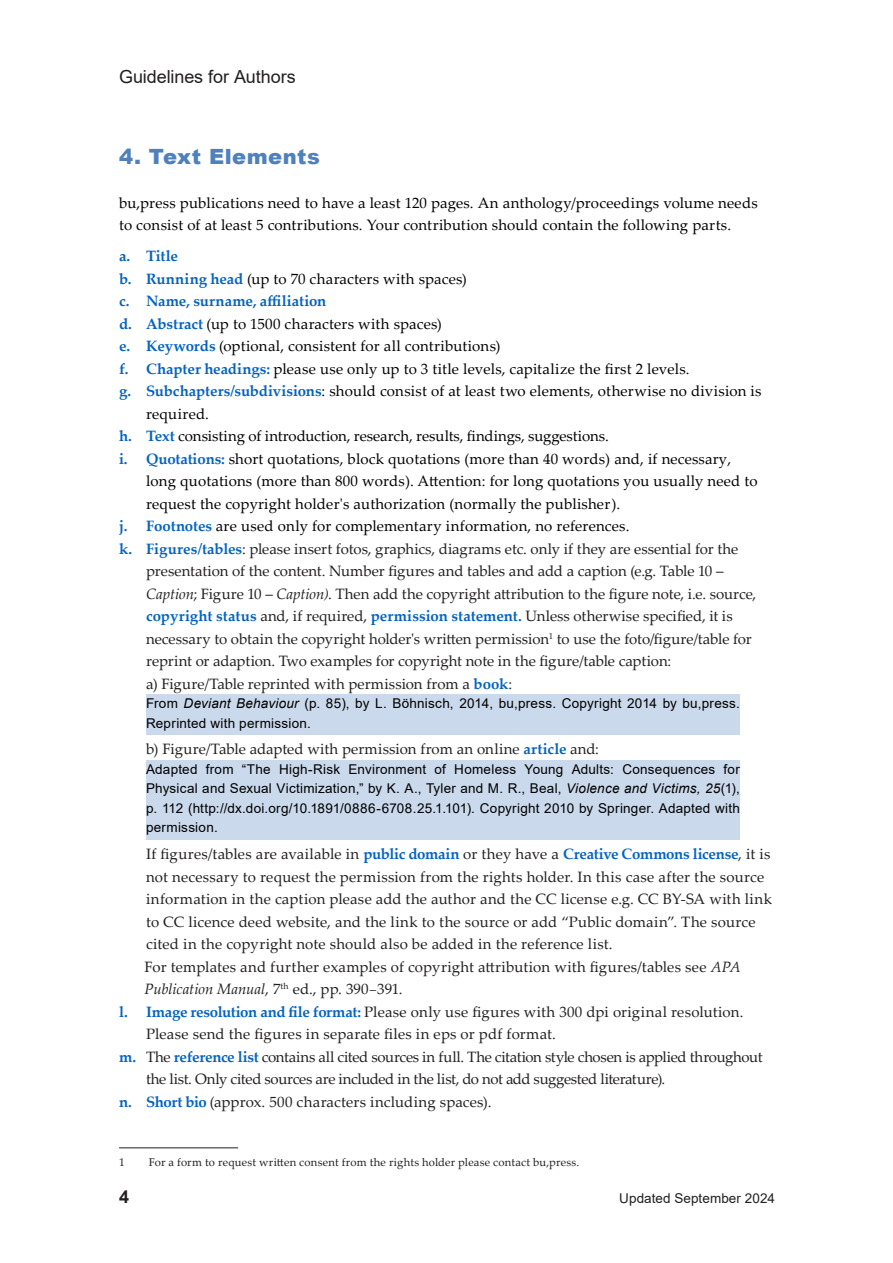
<style>
.page{position:relative;width:893px;height:1263px;background:#fff}
.page>*{position:absolute;margin:0;border:0;box-sizing:border-box;transform-origin:0 0}
.t1{font:900 21px "Arial";letter-spacing:.025em;color:#4f81bd}
.t2{font:18px "Arial";letter-spacing:-.005em;color:#231f20}
.t3{font:700 18px "Arial";color:#231f20}
.t4{font:15px "Palatino Linotype";letter-spacing:.005em;color:#231f20}
.t5{font:15px/22.5px "Palatino Linotype";letter-spacing:.01em;color:#000}
.t6{font:15px "Palatino Linotype";letter-spacing:-.02em;color:#231f20}
.t7{font:italic 15px "Palatino Linotype";letter-spacing:-.005em;color:#231f20}
.t8{font:700 15px "Palatino Linotype";letter-spacing:-.005em;color:#0563c1}
.t9{font:13.5px/19.5px "Arial";letter-spacing:.02em;color:#000}
.t10{font:13.5px "Arial";letter-spacing:.005em;color:#231f20}
.t11{font:11.25px "Palatino Linotype";letter-spacing:.02em;color:#231f20}
.s1{font-weight:700;color:#0563c1}
.s2{font-style:italic}
.s3{font-style:normal}
.s4{font-family:"Minion Pro";font-style:normal}
</style>
<div class="page">
<div style="left:146px;top:694px;width:594px;height:41px;background:#cad9eb"></div>
<div style="left:146px;top:760px;width:594px;height:79px;background:#cad9eb"></div>
<hr style="left:119px;top:1147px;width:119px;height:1px;background:#231f20">
<p class="t2" style="left:119px;top:65px;width:178px">Guidelines for Authors</p>
<h1 class="t1" style="left:119px;top:141px;width:202px">4. Text Elements</h1>
<p class="t5" style="left:119px;top:191px;width:640px">bu,press publications need to have a least 120 pages. An anthology/proceedings volume needs to consist of at least 5 contributions. Your contribution should contain the following parts.</p>
<p class="t8" style="left:119px;top:245px;width:60px">a. Title</p>
<p class="t5" style="left:119px;top:267px;width:349px"><span class="s1">b. Running head</span> (up to 70 characters with spaces)</p>
<p class="t8" style="left:119px;top:290px;width:209px">c. Name, surname, affiliation</p>
<p class="t5" style="left:119px;top:312px;width:324px"><span class="s1">d. Abstract</span> (up to 1500 characters with spaces)</p>
<p class="t5" style="left:119px;top:334px;width:383px"><span class="s1">e. Keywords</span> (optional, consistent for all contributions)</p>
<p class="t5" style="left:119px;top:357px;width:572px"><span class="s1">f. Chapter headings:</span> please use only up to 3 title levels, capitalize the first 2 levels.</p>
<p class="t5" style="left:119px;top:379px;width:644px"><span class="s1">g. Subchapters/subdivisions</span>: should consist of at least two elements, otherwise no division is</p>
<p class="t5" style="left:146px;top:402px;width:64px">required.</p>
<p class="t5" style="left:119px;top:424px;width:491px"><span class="s1">h. Text</span> consisting of introduction, research, results, findings, suggestions.</p>
<p class="t5" style="left:119px;top:447px;width:614px"><span class="s1">i. Quotations:</span> short quotations, block quotations (more than 40 words) and, if necessary,</p>
<p class="t5" style="left:146px;top:469px;width:613px">long quotations (more than 800 words). Attention: for long quotations you usually need to</p>
<p class="t5" style="left:146px;top:492px;width:476px">request the copyright holder's authorization (normally the publisher).</p>
<p class="t5" style="left:119px;top:514px;width:512px"><span class="s1">j. Footnotes</span> are used only for complementary information, no references.</p>
<p class="t4" style="left:119px;top:538px;width:621px"><span class="s1">k. Figures/tables</span>: please insert fotos, graphics, diagrams etc. only if they are essential for the</p>
<p class="t4" style="left:146px;top:560px;width:579px">presentation of the content. Number figures and tables and add a caption (e.g. Table 10 –</p>
<p class="t4" style="left:146px;top:583px;width:612px"><span class="s2">Caption</span>; Figure 10 – <span class="s2">Caption)</span>. Then add the copyright attribution to the figure note, i.e. source,</p>
<p class="t4" style="left:146px;top:605px;width:588px"><span class="s1">copyright status</span> and, if required, <span class="s1">permission statement.</span> Unless otherwise specified, it is</p>
<p class="t4" style="left:146px;top:628px;width:607px">necessary to obtain the copyright holder's written permission<sup>1</sup> to use the foto/figure/table for</p>
<p class="t4" style="left:146px;top:650px;width:527px">reprint or adaption. Two examples for copyright note in the figure/table caption:</p>
<p class="t4" style="left:146px;top:673px;width:368px">a) Figure/Table reprinted with permission from a <span class="s1">book</span>:</p>
<p class="t9" style="left:146px;top:694px;width:595px">From <span class="s2">Deviant Behaviour</span> (p. 85), by L. Böhnisch, 2014, bu,press. Copyright 2014 by bu,press.<br>Reprinted with permission.</p>
<p class="t4" style="left:146px;top:739px;width:454px">b) Figure/Table adapted with permission from an online <span class="s1">article</span> and:</p>
<p class="t9" style="left:146px;top:759px;width:595px;text-align:justify">Adapted from “The High-Risk Environment of Homeless Young Adults: Consequences for Physical and Sexual Victimization,” by K. A., Tyler and M. R., Beal, <span class="s2">Violence and Victims, 25</span>(1), p. 112 (http://dx.doi.org/10.1891/0886-6708.25.1.101). Copyright 2010 by Springer. Adapted with permission.</p>
<p class="t4" style="left:146px;top:843px;width:626px">If figures/tables are available in <span class="s1">public domain</span> or they have a <span class="s1">Creative Commons license</span>, it is</p>
<p class="t4" style="left:146px;top:866px;width:620px">not necessary to request the permission from the rights holder. In this case after the source</p>
<p class="t4" style="left:146px;top:888px;width:628px">information in the caption please add the author and the CC license e.g. CC BY-SA with link</p>
<p class="t4" style="left:146px;top:911px;width:611px">to CC licence deed website, and the link to the source or add “Public domain”. The source</p>
<p class="t4" style="left:146px;top:933px;width:468px">cited in the copyright note should also be added in the reference list.</p>
<p class="t4" style="left:145px;top:956px;width:597px">For templates and further examples of copyright attribution with figures/tables see <span class="s2">APA</span></p>
<p class="t7" style="left:145px;top:978px;width:260px">Publication Manual<span class="s3">, 7</span><sup>th</sup> <span class="s3">ed., pp. 390</span><span class="s4">–</span><span class="s3">391.</span></p>
<p class="t4" style="left:119px;top:1001px;width:626px"><span class="s1">l. Image resolution and file format:</span> Please only use figures with 300 dpi original resolution.</p>
<p class="t4" style="left:146px;top:1023px;width:411px">Please send the figures in separate files in eps or pdf format.</p>
<p class="t6" style="left:119px;top:1046px;width:645px"><span class="s1">m.</span> The <span class="s1">reference list</span> contains all cited sources in full. The citation style chosen is applied throughout</p>
<p class="t6" style="left:146px;top:1068px;width:521px">the list. Only cited sources are included in the list, do not add suggested literature).</p>
<p class="t4" style="left:119px;top:1091px;width:374px"><span class="s1">n. Short bio</span> (approx. 500 characters including spaces).</p>
<p class="t11" style="left:119px;top:1154px;width:7px">1</p>
<p class="t11" style="left:149px;top:1154px;width:432px">For a form to request written consent from the rights holder please contact bu,press.</p>
<p class="t3" style="left:119px;top:1184px;width:12px">4</p>
<p class="t10" style="left:619px;top:1188px;width:157px">Updated September 2024</p>
</div>
